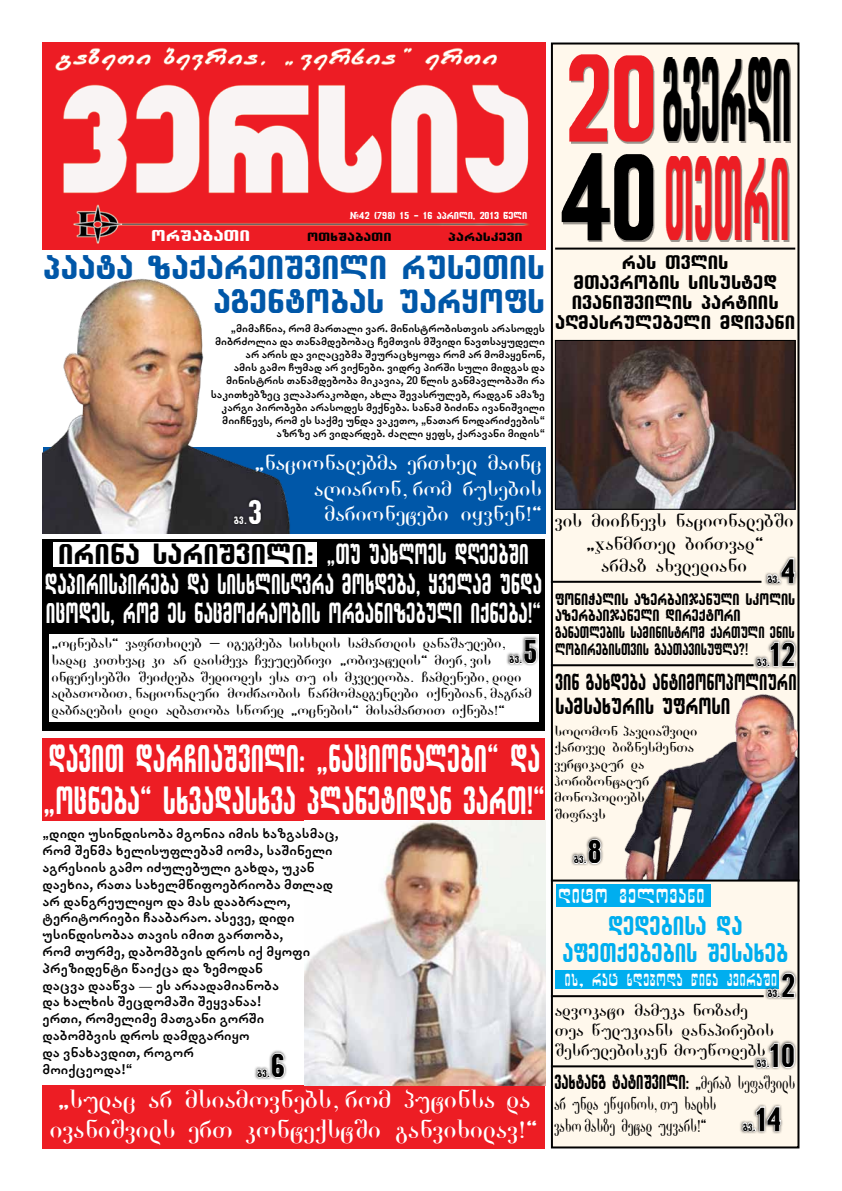
<style>
.page{position:relative;width:842px;height:1191px;background:#fff}
.page>*{position:absolute;margin:0;border:0;box-sizing:border-box;transform-origin:0 0}
.t1{font:122.1px "GEO Balav Mtavr";letter-spacing:-.01em;color:#000;scale:.31 1}
.t2{font:122.1px "GEO Balav Mtavr";color:#ed1d24;scale:.31 1}
.t3{font:40px/41.3px "GEO Balav Mtavr";color:#fff;scale:.64 1}
.t4{font:34.8px/34.2px "GEO Balav Mtavr";color:#0057a8;text-align:right}
.t5{font:29.7px/29.2px "GEO Balav Mtavr";color:#fff;text-align:center;scale:.63 1}
.t6{font:29.1px "Sakar Mtavr";color:#fff}
.t7{font:28.5px "Sakar Mtavr";color:#000}
.t8{font:27.6px/27.3px "GEO Balav Mtavr";color:#00aeef;text-align:center;scale:.81 1}
.t9{font:25px/30px "GEO Bodoni";color:#fff;text-align:center}
.t10{font:23.7px/23.8px "GEO Balav Mtavr";color:#000;scale:.68 1}
.t11{font:21.2px/25.4px "GEO Bodoni";color:#fff;text-align:right}
.t12{font:21px "GEO Balav Mtavr";color:#000;scale:.68 1}
.t13{font:20.1px/20.3px "GEO Balav Mtavr";color:#000;text-align:center}
.t14{font:18.4px/22.1px "GEO Bodoni";color:#000;text-align:center}
.t15{font:18.1px/21.7px "GEO Bodoni";color:#000;scale:.68 1}
.t16{font:17.1px/16.9px "GEO Balav Mtavr";color:#000;scale:.81 1}
.t17{font:16.9px/20.3px "GEO Bodoni";color:#000}
.t18{font:16.1px "GEO Balav Mtavr";color:#fff;scale:1.28 1}
.t19{font:15px "Geo Gedi Mze";color:#fff;scale:2 1}
.t20{font:700 14px/16.8px "Kolhety";color:#000}
.t21{font:14px/16.8px "GEO Bodoni";color:#000}
.t22{font:13.9px/16.6px "GEO Bodoni";color:#000}
.t23{font:13px "Geo Gedi Mze";color:#fff;scale:1.69 1}
.t24{font:12.2px "GEO Balav Mtavr";color:#000;scale:1.28 1}
.t25{font:700 11px/13.2px "Kolhety";letter-spacing:-.005em;color:#000;text-align:right}
.t26{font:10.2px "Balav Mtavr";color:#fff}
.t27{font:9.2px "Sakar Mtavr";color:#fff}
.t28{font:9px "Sakar Mtavr";color:#000}
.s1{font-family:"GEO Balav Mtavr"}
.s2{color:#000}
.s3{font-size:126.7px;color:#ed1d24}
.s4{font-size:126.7px;color:#000}
.s5{font-size:18.1px}
.s6{font-family:"GEO Bodoni";font-size:18.1px}
</style>
<div class="page">
<div style="left:42px;top:738px;width:503px;height:82px;background:#ed1d24"></div>
<div style="left:42px;top:1085px;width:503px;height:63px;background:#ed1d24"></div>
<div style="left:552px;top:43px;width:246px;height:1104px;background:#fff8ec"></div>
<div style="left:551px;top:42px;width:248px;height:1106px;border:2px solid #000"></div>
<img style="left:42px;top:42px;width:503px;height:207px">
<div style="left:556px;top:884px;width:155px;height:23px;background:#00aeef"></div>
<div style="left:555px;top:970px;width:223px;height:18px;background:#00aeef"></div>
<div style="left:668px;top:158px;width:121px;height:84px;background:#000;opacity:.4"></div>
<div style="left:563px;top:155px;width:92px;height:87px;background:#000;opacity:.4"></div>
<div style="left:665px;top:59px;width:126px;height:84px;background:#000;opacity:.4"></div>
<div style="left:571px;top:56px;width:84px;height:87px;background:#000;opacity:.4"></div>
<hr style="left:555px;top:247px;width:240px;height:2px;background:#000">
<div style="left:43px;top:447px;width:502px;height:86px;background:#0057a8"></div>
<img style="left:42px;top:279px;width:248px;height:254px">
<div style="left:42px;top:540px;width:503px;height:190px;background:#000"></div>
<div style="left:53px;top:542px;width:264px;height:24px;background:#fff"></div>
<div style="left:49px;top:634px;width:490px;height:87px;background:#fff"></div>
<img style="left:304px;top:820px;width:241px;height:265px">
<img style="left:557px;top:342px;width:236px;height:165px">
<div style="left:555px;top:340px;width:240px;height:169px;border:1px solid #000"></div>
<img style="left:624px;top:677px;width:173px;height:202px">
<div style="left:764px;top:555px;width:34px;height:31px;background:#000;opacity:.75"></div>
<svg style="left:766px;top:557px;width:30px;height:29px"></svg>
<div style="left:754px;top:638px;width:44px;height:31px;background:#000;opacity:.75"></div>
<svg style="left:756px;top:641px;width:40px;height:28px"></svg>
<div style="left:764px;top:969px;width:34px;height:31px;background:#000;opacity:.75"></div>
<svg style="left:766px;top:972px;width:30px;height:28px"></svg>
<div style="left:753px;top:1039px;width:44px;height:31px;background:#000;opacity:.75"></div>
<svg style="left:755px;top:1042px;width:40px;height:28px"></svg>
<div style="left:739px;top:1103px;width:45px;height:31px;background:#000;opacity:.75"></div>
<svg style="left:742px;top:1105px;width:40px;height:29px"></svg>
<div style="left:570px;top:835px;width:34px;height:31px;background:#000;opacity:.75"></div>
<svg style="left:573px;top:838px;width:29px;height:28px"></svg>
<div style="left:506px;top:636px;width:34px;height:31px;background:#000;opacity:.75"></div>
<svg style="left:508px;top:638px;width:30px;height:29px"></svg>
<div style="left:254px;top:1049px;width:34px;height:31px;background:#000;opacity:.75"></div>
<svg style="left:256px;top:1051px;width:30px;height:29px"></svg>
<div style="left:231px;top:496px;width:33px;height:30px;background:#000;opacity:.75"></div>
<hr style="left:551px;top:581px;width:210px;height:2px;background:#000">
<hr style="left:551px;top:664px;width:202px;height:2px;background:#000">
<hr style="left:551px;top:995px;width:213px;height:2px;background:#000">
<hr style="left:551px;top:1065px;width:202px;height:2px;background:#000">
<hr style="left:551px;top:879px;width:248px;height:2px;background:#000">
<p class="t26" style="left:350px;top:209px;width:179px">#42 (798) 15 - 16 APRILI, 2013 WELI</p>
<h3 class="t18" style="left:151px;top:226px;width:79px">ORSABATI</h3>
<p class="t24" style="left:307px;top:229px;width:68px">OTXSABATI</p>
<p class="t24" style="left:448px;top:229px;width:60px">PARASKEVI</p>
<h3 class="t4" style="left:43px;top:250px;width:503px">PAATA ZAQAREISVILI RUSETIS<br>AGENTOBAS UARYOFS</h3>
<p class="t25" style="left:211px;top:322px;width:336px">`MIMACNIA, ROM MARTALI VAR. MINISTROBISTVIS ARASODES MIBRZOLIA DA TANAMDEBOBAC CEMTVIS MSVIDI NAVTSAYUDELI AR ARIS DA VIRACEBMA SEURACXYOFA ROM AR MOMAYENON,<br>AMIS GAMO CUMAD AR VIQNEBI. VIDRE PIRSI SULI MIDGAS DA MINISTRIS TANAMDEBOBA MIKAVIA, 20 WLIS GANMAVLOBASI RA SAKITXEBZEC VLAPARAKOBDI, AXLA SEVASRULEB, RADGAN AMAZE KARGI PIROBEBI ARASODES MEQNEBA. SANAM BIZINA IVANISVILI MIICNEVS, ROM ES SAQME UNDA VAKETO, `NATAR NODARIZEEBIS~ AZRZE AR VIDARDEB. ZARLI YEFS, QARAVANI MIDIS~</p>
<h3 class="t11" style="left:255px;top:451px;width:289px"><span class="s1">`</span>NACIONALEBMA ERTXEL MAINC<br>ARIARON, ROM RUSEBIS<br>MARIONETEBI IYVNEN!<span class="s1">~</span></h3>
<h3 class="t6" style="left:247px;top:496px;width:18px">3</h3>
<p class="t27" style="left:234px;top:515px;width:15px">GV.</p>
<h3 class="t5" style="left:45px;top:539px;width:791px"><span class="s2">IRINA SARISVILI:</span> `TU UAXLOES DREEBSI<br>DAPIRISPIREBA DA SISXLISRVRA MOXDEBA, YVELAM UNDA<br>ICODES, ROM ES NACMOZRAOBIS ORGANIZEBULI IQNEBA!~</h3>
<p class="t21" style="left:52px;top:635px;width:482px"><span class="s1">`</span>OCNEBAS<span class="s1">~</span> VAFRTXILEB <span class="s1">_</span> IGEGMEBA SISXLIS SAMARTLIS DANASAULEBI, SADAC KITXVAC KI AR DAISMEVA CVEULEBRIVI <span class="s1">`</span>OBIVATELIS<span class="s1">~</span> MIER, VIS INTERESEBSI SEIZLEBA SEDIODES ESA TU IS MKVLELOBA. CAMDENEBI, DIDI ALBATOBIT, NACIONALURI MOZRAOBIS WARMOMADGENLEBI IQNEBIAN, MAGRAM DABRALEBIS DIDI ALBATOBA SWORED <span class="s1">`</span>OCNEBIS<span class="s1">~</span> MISAMARTIT IQNEBA!<span class="s1">~</span></p>
<h2 class="t3" style="left:43px;top:738px;width:785px">DAVIT DARCIASVILI: `NACIONALEBI~ DA `OCNEBA~ SXVADASXVA PLANETIDAN VART!~</h2>
<h3 class="t7" style="left:522px;top:637px;width:18px">5</h3>
<p class="t28" style="left:509px;top:655px;width:14px">GV.</p>
<p class="t20" style="left:42px;top:826px;width:298px">`DIDI USINDISOBA MGONIA IMIS XAZGASMAC,<br>ROM SENMA XELISUFLEBAM IOMA, SASINELI<br>AGRESIIS GAMO IZULEBULI GAXDA, UKAN<br>DAEXIA, RATA SAXELMWIFOEBRIOBA MTLAD<br>AR DANGREULIYO DA MAS DAABRALO,<br>TERITORIEBI CAABARAO. ASEVE, DIDI<br>USINDISOBAA TAVIS IMIT GARTOBA,<br>ROM TURME, DABOMBVIS DROS IQ MYOFI<br>PREZIDENTI WAIQCA DA ZEMODAN<br>DACVA DAAWVA _ ES ARAADAMIANOBA<br>DA XALXIS SECDOMASI SEYVANAA!<br>ERTI, ROMELIME MATGANI GORSI<br>DABOMBVIS DROS DAMDGARIYO<br>DA VNAXAVDIT, ROGOR<br>MOIQCEODA!~</p>
<h3 class="t7" style="left:270px;top:1050px;width:18px">6</h3>
<p class="t28" style="left:257px;top:1068px;width:14px">GV.</p>
<h3 class="t9" style="left:50px;top:1086px;width:489px"><span class="s1">`</span>SULAC AR MSIAMOVNEBS, ROM PUTINSA DA<br>IVANISVILS ERT KONTEQSTSI GANVIXILAV!<span class="s1">~</span></h3>
<h1 class="t1" style="left:565px;top:28px;width:731px"><span class="s3">20</span>GVERDI</h1>
<h1 class="t2" style="left:558px;top:127px;width:749px"><span class="s4">40</span>TETRI</h1>
<h3 class="t13" style="left:555px;top:251px;width:241px">RAS TVLIS<br>MTAVROBIS SISUSTED<br>IVANISVILIS PARTIIS<br>ARMASRULEBELI MDIVANI</h3>
<h3 class="t14" style="left:555px;top:511px;width:240px">VIS MIICNEVS NACIONALEBSI <span class="s1">`</span>JANMRTEL BIRTVAD<span class="s1">~<br></span>ARMAZ AXVLEDIANI</h3>
<h3 class="t16" style="left:555px;top:590px;width:298px">FONIWALIS AZERBAIJANULI SKOLIS<br>AZERBAIJANELI DIREQTORI<br>GANATLEBIS SAMINISTROM QARTULI ENIS<br>LOBIREBISTVIS GAATAVISUFLA?!</h3>
<h3 class="t10" style="left:555px;top:669px;width:357px">VIN GAXDEBA ANTIMONOPOLIURI<br>SAMSAXURIS UFROSI</h3>
<p class="t22" style="left:555px;top:723px;width:144px">SOLOMON PAVLIASVILI<br>QARTVEL BIZNESMENTA<br>VERTIKALUR DA<br>HORIZONTALUR<br>MONOPOLIEBS<br>SIFRAVS</p>
<h3 class="t7" style="left:780px;top:556px;width:18px">4</h3>
<p class="t28" style="left:767px;top:574px;width:14px">GV.</p>
<h3 class="t7" style="left:770px;top:639px;width:28px">12</h3>
<p class="t28" style="left:757px;top:657px;width:14px">GV.</p>
<h3 class="t7" style="left:587px;top:836px;width:18px">8</h3>
<p class="t28" style="left:574px;top:854px;width:14px">GV.</p>
<h3 class="t19" style="left:559px;top:886px;width:75px">DITO GELOVANI</h3>
<h3 class="t8" style="left:562px;top:911px;width:280px">DEDEBISA DA<br>AFETQEBEBIS SESAXEB</h3>
<h3 class="t7" style="left:780px;top:970px;width:18px">2</h3>
<p class="t23" style="left:565px;top:971px;width:128px">IS, RAC XDEBODA WINA KVIRASI</p>
<p class="t28" style="left:767px;top:988px;width:14px">GV.</p>
<h3 class="t17" style="left:555px;top:1000px;width:221px">ADVOKATI MAMUKA NOZAZE<br>TEA WULUKIANS DANAPIREBIS<br>SESRULEBISKEN MOUWODEBS</h3>
<h3 class="t12" style="left:554px;top:1069px;width:356px">VAXTANG TATISVILI: <span class="s5">`</span><span class="s6">MERAB SEFASVILS</span></h3>
<h3 class="t15" style="left:554px;top:1094px;width:240px">AR UNDA EWYINOS, TU XALXS<br>VAXO MASZE METAD UYVARS!<span class="s1">~</span></h3>
<h3 class="t7" style="left:769px;top:1040px;width:29px">10</h3>
<p class="t28" style="left:756px;top:1058px;width:14px">GV.</p>
<h3 class="t7" style="left:756px;top:1104px;width:28px">14</h3>
<p class="t28" style="left:743px;top:1122px;width:14px">GV.</p>
</div>
